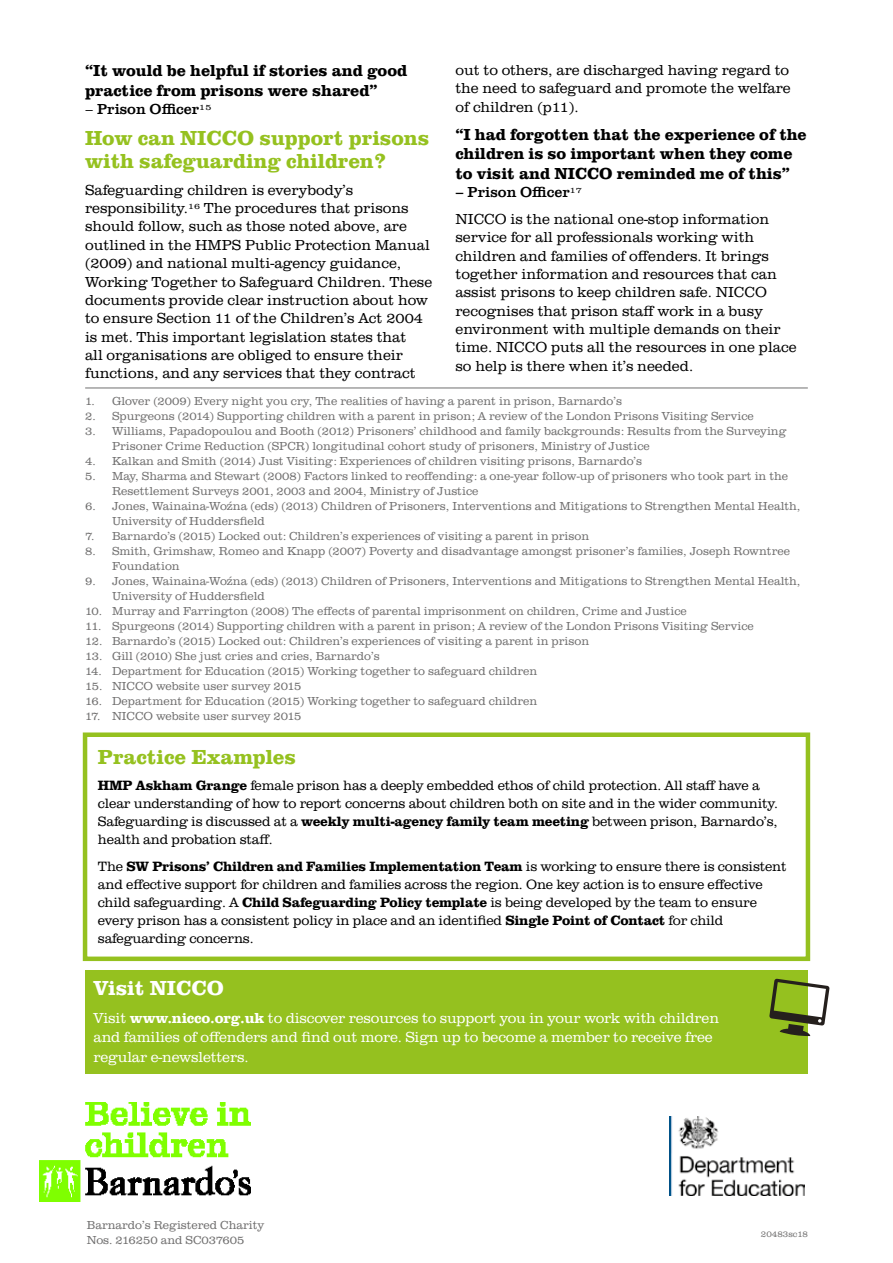
<style>
.page{position:relative;width:893px;height:1263px;background:#fff}
.page>*{position:absolute;margin:0;border:0;box-sizing:border-box;transform-origin:0 0}
.t1{font:700 21px/22.5px "URW Clarendon TOT";color:#95c11f}
.t2{font:700 21px "URW Clarendon TOT";color:#fff}
.t3{font:700 16.5px/19.5px "URW Clarendon TOT";color:#000}
.t4{font:300 15px/18.3px "URW Clarendon TOT";color:#000}
.t5{font:300 15px/19.5px "URW Clarendon TOT";letter-spacing:-.01em;color:#fff}
.t6{font:15px "URW Clarendon TOT";color:#000}
.t7{font:300 13.95px/18px "URW Clarendon TOT";letter-spacing:-.01em;color:#000}
.t8{font:300 12px/15px "URW Clarendon TOT";color:#706f6f}
.t9{font:300 9px "URW Clarendon TOT";color:#706f6f}
.s1{font-weight:300}
.s2{font-weight:400}
.s3{font-weight:700}
</style>
<div class="page">
<div style="left:83px;top:732px;width:727px;height:229px;border:4px solid #95c11f"></div>
<hr style="left:85px;top:388px;width:723px;height:1px;background:#706f6f">
<img style="left:40px;top:1102px;width:210px;height:100px">
<img style="left:670px;top:1116px;width:135px;height:79px">
<div style="left:85px;top:970px;width:723px;height:104px;background:#95c11f"></div>
<svg style="left:769px;top:978px;width:61px;height:58px"></svg>
<h2 class="t3" style="left:85px;top:61px;width:324px">“It would be helpful if stories and good practice from prisons were shared”</h2>
<p class="t6" style="left:85px;top:100px;width:128px"><span class="s1">–</span> Prison Officer<span class="s1">15</span></p>
<h1 class="t1" style="left:85px;top:127px;width:346px">How can NICCO support prisons with safeguarding children?</h1>
<p class="t4" style="left:85px;top:181px;width:349px">Safeguarding children is everybody’s responsibility.16 The procedures that prisons should follow, such as those noted above, are outlined in the HMPS Public Protection Manual (2009) and national multi-agency guidance, Working Together to Safeguard Children. These documents provide clear instruction about how to ensure Section 11 of the Children’s Act 2004 is met. This important legislation states that<br>all organisations are obliged to ensure their functions, and any services that they contract</p>
<p class="t4" style="left:455px;top:61px;width:337px;text-align:justify">out to others, are discharged having regard to the need to safeguard and promote the welfare of children (p11).</p>
<h2 class="t3" style="left:455px;top:125px;width:353px">“I had forgotten that the experience of the children is so important when they come to visit and NICCO reminded me of this”</h2>
<p class="t4" style="left:455px;top:179px;width:315px;line-height:26.8px"><span class="s2">– Prison Officer</span>17<br>NICCO is the national one-stop information</p>
<p class="t4" style="left:455px;top:228px;width:343px">service for all professionals working with children and families of offenders. It brings together information and resources that can assist prisons to keep children safe. NICCO recognises that prison staff work in a busy environment with multiple demands on their time. NICCO puts all the resources in one place so help is there when it’s needed.</p>
<p class="t8" style="left:85px;top:393px;width:538px">1. Glover (2009) Every night you cry, The realities of having a parent in prison, Barnardo’s</p>
<p class="t8" style="left:85px;top:408px;width:670px">2. Spurgeons (2014) Supporting children with a parent in prison; A review of the London Prisons Visiting Service</p>
<p class="t8" style="left:112px;top:423px;width:676px;text-indent:-27px">3. Williams, Papadopoulou and Booth (2012) Prisoners’ childhood and family backgrounds: Results from the Surveying<br>Prisoner Crime Reduction (SPCR) longitudinal cohort study of prisoners, Ministry of Justice</p>
<p class="t8" style="left:85px;top:453px;width:559px">4. Kalkan and Smith (2014) Just Visiting: Experiences of children visiting prisons, Barnardo’s</p>
<p class="t8" style="left:112px;top:468px;width:677px;text-indent:-27px">5. May, Sharma and Stewart (2008) Factors linked to reoffending: a one-year follow-up of prisoners who took part in the<br>Resettlement Surveys 2001, 2003 and 2004, Ministry of Justice</p>
<p class="t8" style="left:112px;top:498px;width:690px;text-indent:-27px">6. Jones, Wainaina-Woźna (eds) (2013) Children of Prisoners, Interventions and Mitigations to Strengthen Mental Health,<br>University of Huddersfield</p>
<p class="t8" style="left:85px;top:528px;width:506px">7. Barnardo’s (2015) Locked out: Children’s experiences of visiting a parent in prison</p>
<p class="t8" style="left:112px;top:543px;width:680px;text-indent:-27px">8. Smith, Grimshaw, Romeo and Knapp (2007) Poverty and disadvantage amongst prisoner’s families, Joseph Rowntree<br>Foundation</p>
<p class="t8" style="left:112px;top:573px;width:690px;text-indent:-27px">9. Jones, Wainaina-Woźna (eds) (2013) Children of Prisoners, Interventions and Mitigations to Strengthen Mental Health,<br>University of Huddersfield</p>
<p class="t8" style="left:85px;top:603px;width:603px">10. Murray and Farrington (2008) The effects of parental imprisonment on children, Crime and Justice</p>
<p class="t8" style="left:85px;top:618px;width:670px">11. Spurgeons (2014) Supporting children with a parent in prison; A review of the London Prisons Visiting Service</p>
<p class="t8" style="left:85px;top:633px;width:506px">12. Barnardo’s (2015) Locked out: Children’s experiences of visiting a parent in prison</p>
<p class="t8" style="left:85px;top:648px;width:296px">13. Gill (2010) She just cries and cries, Barnardo’s</p>
<p class="t8" style="left:85px;top:663px;width:454px">14. Department for Education (2015) Working together to safeguard children</p>
<p class="t8" style="left:85px;top:678px;width:218px">15. NICCO website user survey 2015</p>
<p class="t8" style="left:85px;top:693px;width:454px">16. Department for Education (2015) Working together to safeguard children</p>
<p class="t8" style="left:85px;top:708px;width:218px">17. NICCO website user survey 2015</p>
<h1 class="t1" style="left:98px;top:746px;width:200px">Practice Examples</h1>
<p class="t7" style="left:98px;top:777px;width:682px"><span class="s3">HMP Askham Grange</span> female prison has a deeply embedded ethos of child protection. All staff have a clear understanding of how to report concerns about children both on site and in the wider community.<br>Safeguarding is discussed at a <span class="s3">weekly multi-agency family team meeting</span> between prison, Barnardo’s, health and probation staff.</p>
<p class="t7" style="left:98px;top:857px;width:690px">The <span class="s3">SW Prisons’ Children and Families Implementation Team</span> is working to ensure there is consistent and effective support for children and families across the region. One key action is to ensure effective child safeguarding. A <span class="s3">Child Safeguarding Policy template</span> is being developed by the team to ensure every prison has a consistent policy in place and an identified <span class="s3">Single Point of Contact</span> for child safeguarding concerns.</p>
<h1 class="t2" style="left:94px;top:975px;width:132px">Visit NICCO</h1>
<p class="t5" style="left:94px;top:1008px;width:627px">Visit <span class="s3">www.nicco.org.uk</span> to discover resources to support you in your work with children and families of offenders and find out more. Sign up to become a member to receive free regular e-newsletters.</p>
<p class="t8" style="left:87px;top:1218px;width:179px">Barnardo’s Registered Charity<br>Nos. 216250 and SC037605</p>
<p class="t9" style="left:761px;top:1229px;width:49px">20483sc18</p>
</div>
